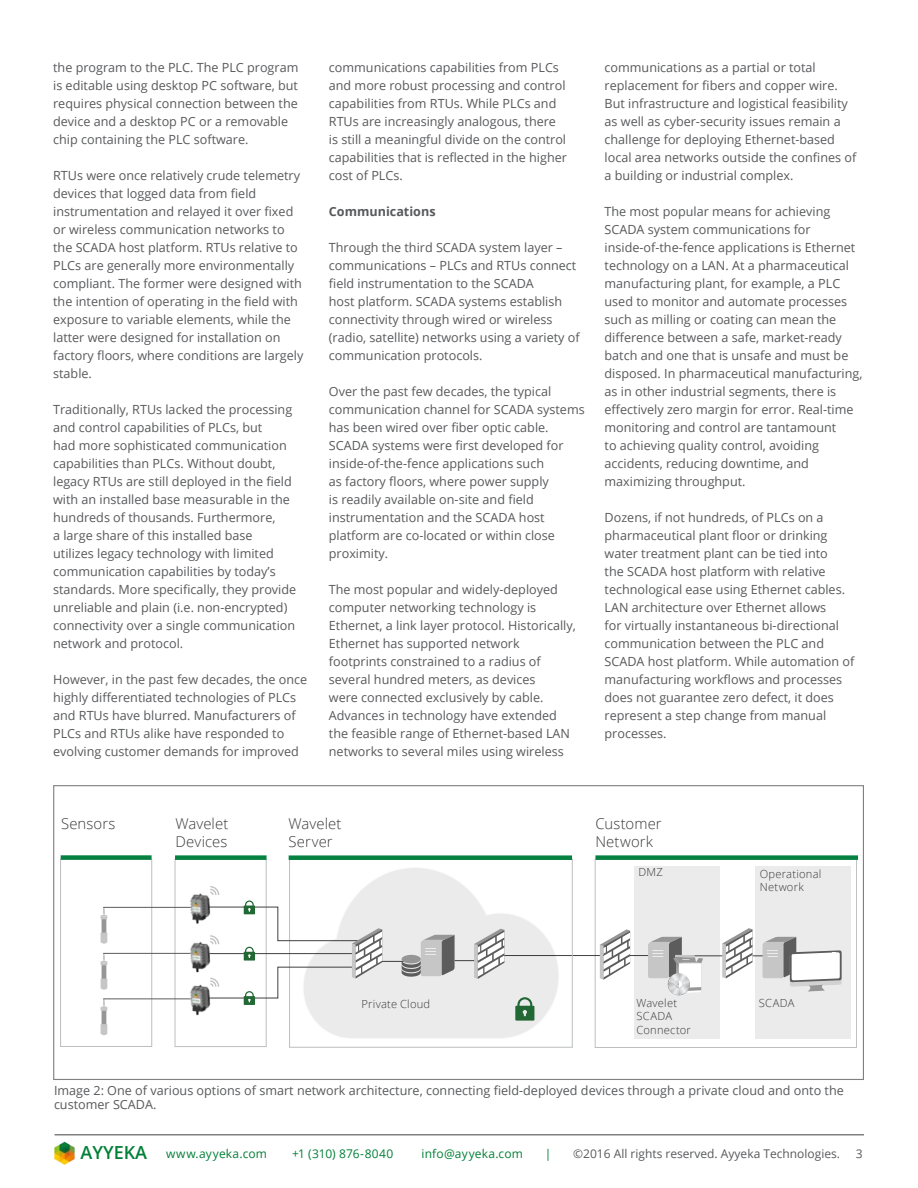
<style>
.page{position:relative;width:918px;height:1188px;background:#fff}
.page>*{position:absolute;margin:0;border:0;box-sizing:border-box;transform-origin:0 0}
.t1{font:600 18px "Open Sans";color:#008037}
.t2{font:300 14.85px/17.9px "Open Sans";letter-spacing:.005em;color:#3a3a3a}
.t3{font:12.6px/18px "Open Sans";color:#58595b}
.t4{font:700 12.6px "Open Sans";color:#58595b}
.t5{font:12px "Open Sans";letter-spacing:.015em;color:#008037}
.t6{font:12px "Open Sans";color:#58595b}
.t7{font:300 11.1px/13.4px "Open Sans";letter-spacing:.02em;color:#3a3a3a}
</style>
<div class="page">
<hr style="left:55px;top:1134px;width:809px;height:2px;background:#808080">
<img style="left:55px;top:1142px;width:20px;height:23px">
<div style="left:595px;top:859px;width:262px;height:189px;border:1px solid #bcbec0"></div>
<div style="left:634px;top:867px;width:85px;height:172px;background:#ebebeb"></div>
<div style="left:755px;top:867px;width:95px;height:172px;background:#ebebeb"></div>
<hr style="left:485px;top:955px;width:166px;height:1px;background:#414042">
<hr style="left:683px;top:955px;width:84px;height:1px;background:#414042">
<div style="left:289px;top:859px;width:283px;height:188px;border:1px solid #bcbec0"></div>
<div style="left:60px;top:859px;width:92px;height:188px;border:1px solid #bcbec0"></div>
<svg style="left:265px;top:868px;width:294px;height:170px"></svg>
<svg style="left:600px;top:929px;width:30px;height:51px"></svg>
<svg style="left:722px;top:928px;width:31px;height:50px"></svg>
<svg style="left:648px;top:937px;width:55px;height:59px"></svg>
<svg style="left:101px;top:908px;width:6px;height:36px"></svg>
<svg style="left:101px;top:954px;width:6px;height:36px"></svg>
<svg style="left:101px;top:999px;width:6px;height:36px"></svg>
<svg style="left:763px;top:937px;width:79px;height:55px"></svg>
<hr style="left:103px;top:998px;width:93px;height:1px;background:#5c5c5c">
<hr style="left:103px;top:953px;width:93px;height:1px;background:#5c5c5c">
<hr style="left:103px;top:907px;width:91px;height:1px;background:#5c5c5c">
<img style="left:129px;top:859px;width:140px;height:48px">
<img style="left:129px;top:907px;width:140px;height:43px">
<img style="left:129px;top:950px;width:140px;height:83px">
<div style="left:61px;top:855px;width:91px;height:5px;background:#058141"></div>
<div style="left:175px;top:855px;width:92px;height:5px;background:#058141"></div>
<div style="left:289px;top:855px;width:283px;height:5px;background:#058141"></div>
<div style="left:595px;top:855px;width:263px;height:5px;background:#058141"></div>
<p class="t3" style="left:53px;top:58px;width:247px">the program to the PLC. The PLC program is editable using desktop PC software, but requires physical connection between the device and a desktop PC or a removable chip containing the PLC software.</p>
<p class="t3" style="left:53px;top:166px;width:252px">RTUs were once relatively crude telemetry devices that logged data from field instrumentation and relayed it over fixed or wireless communication networks to the SCADA host platform. RTUs relative to PLCs are generally more environmentally compliant. The former were designed with the intention of operating in the field with exposure to variable elements, while the latter were designed for installation on factory floors, where conditions are largely stable.</p>
<p class="t3" style="left:53px;top:400px;width:245px">Traditionally, RTUs lacked the processing and control capabilities of PLCs, but<br>had more sophisticated communication capabilities than PLCs. Without doubt, legacy RTUs are still deployed in the field with an installed base measurable in the hundreds of thousands. Furthermore,<br>a large share of this installed base utilizes legacy technology with limited communication capabilities by today s’ standards. More specifically, they provide unreliable and plain .e. i( non-encrypted( connectivity over a single communication network and protocol.</p>
<p class="t3" style="left:53px;top:670px;width:256px">However in, the past few decades, the once highly differentiated technologies of PLCs and RTUs have blurred. Manufacturers of PLCs and RTUs alike have responded to evolving customer demands for improved</p>
<p class="t3" style="left:329px;top:58px;width:240px">communications capabilities from PLCs and more robust processing and control capabilities from RTUs. While PLCs and RTUs are increasingly analogous, there is still a meaningful divide on the control capabilities that is reflected in the higher cost of PLCs.</p>
<p class="t4" style="left:329px;top:203px;width:108px">Communications</p>
<p class="t3" style="left:329px;top:238px;width:252px">Through the third SCADA system layer – communications – PLCs and RTUs connect field instrumentation to the SCADA<br>host platform. SCADA systems establish connectivity through wired or wireless (radio, satellite) networks using a variety of communication protocols.</p>
<p class="t3" style="left:329px;top:382px;width:257px">Over the past few decades, the typical communication channel for SCADA systems has been wired over fiber optic cable.<br>SCADA systems were first developed for inside-of-the-fence applications such<br>as factory floors, where power supply<br>is readily available on-site and field instrumentation and the SCADA host platform are co-located or within close proximity.</p>
<p class="t3" style="left:329px;top:580px;width:248px">The most popular and widely-deployed computer networking technology is Ethernet a, link layer protocol. Historically, Ethernet has supported network footprints constrained to a radius of several hundred meters, as devices<br>were connected exclusively by cable.<br>Advances in technology have extended the feasible range of Ethernet-based LAN networks to several miles using wireless</p>
<p class="t3" style="left:605px;top:58px;width:253px">communications as a partial or total replacement for fibers and copper wire.<br>But infrastructure and logistical feasibility as well as cyber-security issues remain a challenge for deploying Ethernet-based local area networks outside the confines of a building or industrial complex.</p>
<p class="t3" style="left:605px;top:202px;width:260px">The most popular means for achieving SCADA system communications for inside-of-the-fence applications is Ethernet technology on a LAN. At a pharmaceutical manufacturing plant, for example a, PLC used to monitor and automate processes such as milling or coating can mean the difference between a safe, market-ready batch and one that is unsafe and must be disposed In. pharmaceutical manufacturing, as in other industrial segments, there is effectively zero margin for error. Real-time monitoring and control are tantamount<br>to achieving quality control, avoiding accidents, reducing downtime, and maximizing throughput.</p>
<p class="t3" style="left:605px;top:509px;width:251px">Dozens if, not hundreds, of PLCs on a pharmaceutical plant floor or drinking water treatment plant can be tied into<br>the SCADA host platform with relative technological ease using Ethernet cables.<br>LAN architecture over Ethernet allows<br>for virtually instantaneous bi-directional communication between the PLC and SCADA host platform. While automation of manufacturing workflows and processes does not guarantee zero defect it, does represent a step change from manual processes.</p>
<p class="t2" style="left:61px;top:814px;width:56px">Sensors</p>
<p class="t2" style="left:176px;top:814px;width:54px">Wavelet<br>Devices</p>
<p class="t2" style="left:289px;top:814px;width:54px">Wavelet<br>Server</p>
<p class="t2" style="left:595px;top:814px;width:68px">Customer<br>Network</p>
<p class="t7" style="left:639px;top:865px;width:26px">DMZ</p>
<p class="t7" style="left:760px;top:867px;width:63px">Operational</p>
<p class="t7" style="left:760px;top:880px;width:46px">Network</p>
<p class="t7" style="left:361px;top:997px;width:70px">Private Cloud</p>
<p class="t7" style="left:637px;top:996px;width:56px">Wavelet<br>SCADA<br>Connector</p>
<p class="t7" style="left:759px;top:996px;width:37px">SCADA</p>
<p class="t3" style="left:54px;top:1084px;width:791px;line-height:13.5px">Image 2: One of various options of smart network architecture, connecting field-deployed devices through a private cloud and onto the customer SCADA.</p>
<h1 class="t1" style="left:81px;top:1141px;width:68px">AYYEKA</h1>
<p class="t5" style="left:166px;top:1146px;width:102px">www.ayyeka.com</p>
<p class="t5" style="left:292px;top:1146px;width:103px">+1 (310) 876-8040</p>
<p class="t5" style="left:422px;top:1146px;width:103px">info@ayyeka.com</p>
<p class="t5" style="left:545px;top:1146px;width:8px">|</p>
<p class="t6" style="left:573px;top:1146px;width:268px">©2016 All rights reserved. Ayyeka Technologies.</p>
<p class="t6" style="left:856px;top:1146px;width:8px">3</p>
</div>
